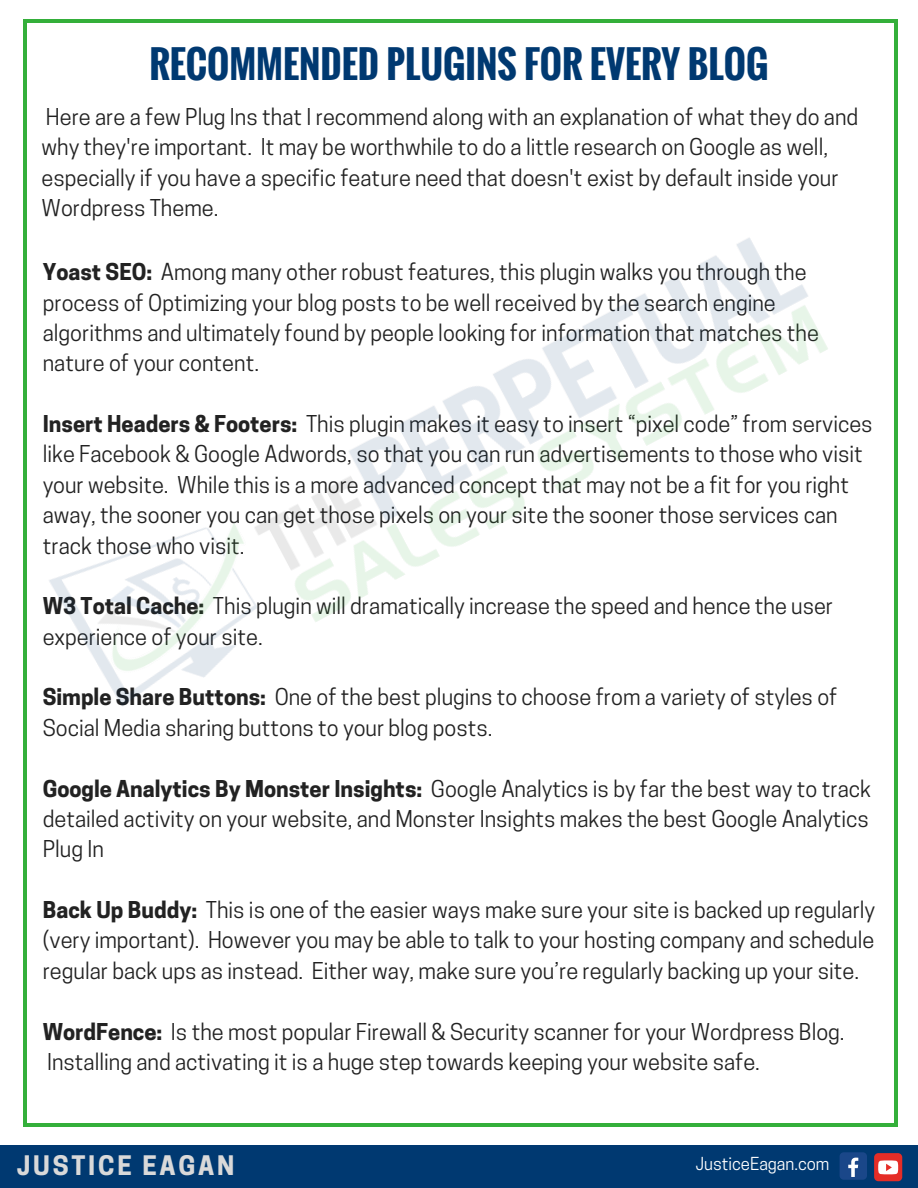
<style>
.page{position:relative;width:918px;height:1188px;background:#fff}
.page>*{position:absolute;margin:0;border:0;box-sizing:border-box;transform-origin:0 0}
.t1{font:700 37.35px "Oswald";color:#003971}
.t2{font:700 25.2px "Cooper Hewitt";letter-spacing:.11em;color:#d9d9d9}
.t3{font:21.75px/30.3px "Cooper Hewitt";color:#222}
.t4{font:16.8px "Cooper Hewitt";color:#fff}
.s1{font-weight:700}
</style>
<div class="page">
<hr style="left:24px;top:22px;width:3px;height:1102px;background:#34af3a">
<hr style="left:894px;top:22px;width:4px;height:1102px;background:#34af3a">
<hr style="left:27px;top:1124px;width:868px;height:3px;background:#34af3a">
<hr style="left:27px;top:19px;width:868px;height:4px;background:#34af3a">
<div style="left:0;top:1145px;width:918px;height:43px;background:#003971"></div>
<div style="left:840px;top:1152px;width:27px;height:28px;background:#1a4789;border-radius:4px"></div>
<svg style="left:848px;top:1158px;width:10px;height:19px"></svg>
<div style="left:874px;top:1153px;width:28px;height:28px;background:#e52d27;border-radius:4px"></div>
<svg style="left:878px;top:1160px;width:20px;height:14px"></svg>
<img style="left:23px;top:126px;width:805px;height:689px">
<h1 class="t1" style="left:149px;top:35px;width:621px">RECOMMENDED PLUGINS FOR EVERY BLOG</h1>
<p class="t3" style="left:42px;top:104px;width:818px">Here are a few Plug Ins that I recommend along with an explanation of what they do and why they're important. It may be worthwhile to do a little research on Google as well, especially if you have a specific feature need that doesn't exist by default inside your Wordpress Theme.</p>
<p class="t3" style="left:43px;top:260px;width:778px"><span class="s1">Yoast SEO:</span> Among many other robust features, this plugin walks you through the process of Optimizing your blog posts to be well received by the search engine algorithms and ultimately found by people looking for information that matches the nature of your content.</p>
<p class="t3" style="left:43px;top:411px;width:831px"><span class="s1">Insert Headers &amp; Footers:</span> This plugin makes it easy to insert “pixel code” from services like Facebook &amp; Google Adwords, so that you can run advertisements to those who visit your website. While this is a more advanced concept that may not be a fit for you right away, the sooner you can get those pixels on your site the sooner those services can track those who visit.</p>
<p class="t3" style="left:43px;top:594px;width:792px"><span class="s1">W3 Total Cache:</span> This plugin will dramatically increase the speed and hence the user experience of your site.</p>
<p class="t3" style="left:43px;top:685px;width:796px"><span class="s1">Simple Share Buttons:</span> One of the best plugins to choose from a variety of styles of<br>Social Media sharing buttons to your blog posts.</p>
<p class="t3" style="left:43px;top:776px;width:830px;text-align:justify"><span class="s1">Google Analytics By Monster Insights:</span> Google Analytics is by far the best way to track detailed activity on your website, and Monster Insights makes the best Google Analytics Plug In</p>
<p class="t3" style="left:43px;top:897px;width:834px;text-align:justify"><span class="s1">Back Up Buddy:</span> This is one of the easier ways make sure your site is backed up regularly (very important). However you may be able to talk to your hosting company and schedule regular back ups as instead. Either way, make sure you’re regularly backing up your site.</p>
<p class="t3" style="left:43px;top:1019px;width:803px"><span class="s1">WordFence:</span> Is the most popular Firewall &amp; Security scanner for your Wordpress Blog.<br>Installing and activating it is a huge step towards keeping your website safe.</p>
<p class="t2" style="left:17px;top:1156px;width:219px">JUSTICE EAGAN</p>
<p class="t4" style="left:696px;top:1157px;width:135px">JusticeEagan.com</p>
</div>
